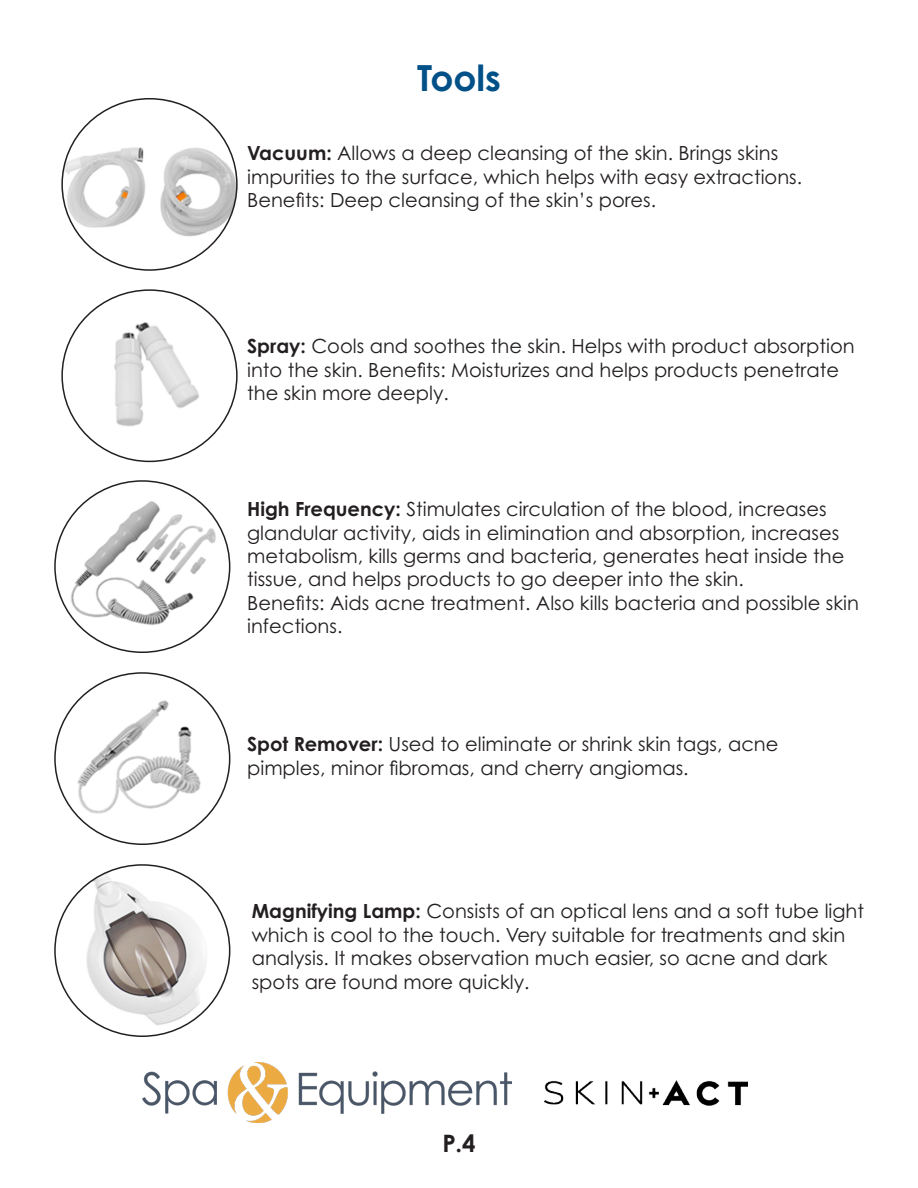
<style>
.page{position:relative;width:918px;height:1188px;background:#fff}
.page>*{position:absolute;margin:0;border:0;box-sizing:border-box;transform-origin:0 0}
.t1{font:700 36px "Century Gothic Pro";color:#015087}
.t2{font:700 24px "Century Gothic Pro";color:#231f20}
.t3{font:19.5px/23.4px "Century Gothic Pro";color:#231f20}
.s1{font-weight:700}
</style>
<div class="page">
<img style="left:544px;top:1080px;width:203px;height:26px">
<img style="left:142px;top:1063px;width:369px;height:60px">
<img style="left:62px;top:99px;width:175px;height:171px">
<img style="left:62px;top:292px;width:175px;height:169px">
<img style="left:55px;top:481px;width:175px;height:171px">
<img style="left:55px;top:673px;width:175px;height:171px">
<img style="left:55px;top:865px;width:175px;height:171px">
<p class="t1" style="left:417px;top:56px;width:85px">Tools</p>
<p class="t3" style="left:247px;top:142px;width:557px"><span class="s1">Vacuum:</span> Allows a deep cleansing of the skin. Brings skins impurities to the surface, which helps with easy extractions.</p>
<p class="t3" style="left:247px;top:188px;width:411px">Benefits: Deep cleansing of the skin’s pores.</p>
<p class="t3" style="left:247px;top:334px;width:609px"><span class="s1">Spray:</span> Cools and soothes the skin. Helps with product absorption into the skin. Benefits: Moisturizes and helps products penetrate the skin more deeply.</p>
<p class="t3" style="left:247px;top:497px;width:599px"><span class="s1">High Frequency:</span> Stimulates circulation of the blood, increases glandular activity, aids in elimination and absorption, increases metabolism, kills germs and bacteria, generates heat inside the tissue, and helps products to go deeper into the skin.</p>
<p class="t3" style="left:247px;top:591px;width:613px">Benefits: Aids acne treatment. Also kills bacteria and possible skin infections.</p>
<p class="t3" style="left:247px;top:732px;width:533px"><span class="s1">Spot Remover:</span> Used to eliminate or shrink skin tags, acne pimples, minor fibromas, and cherry angiomas.</p>
<p class="t3" style="left:252px;top:900px;width:614px"><span class="s1">Magnifying Lamp:</span> Consists of an optical lens and a soft tube light which is cool to the touch. Very suitable for treatments and skin analysis. It makes observation much easier, so acne and dark spots are found more quickly.</p>
<p class="t2" style="left:442px;top:1128px;width:35px">P.4</p>
</div>
